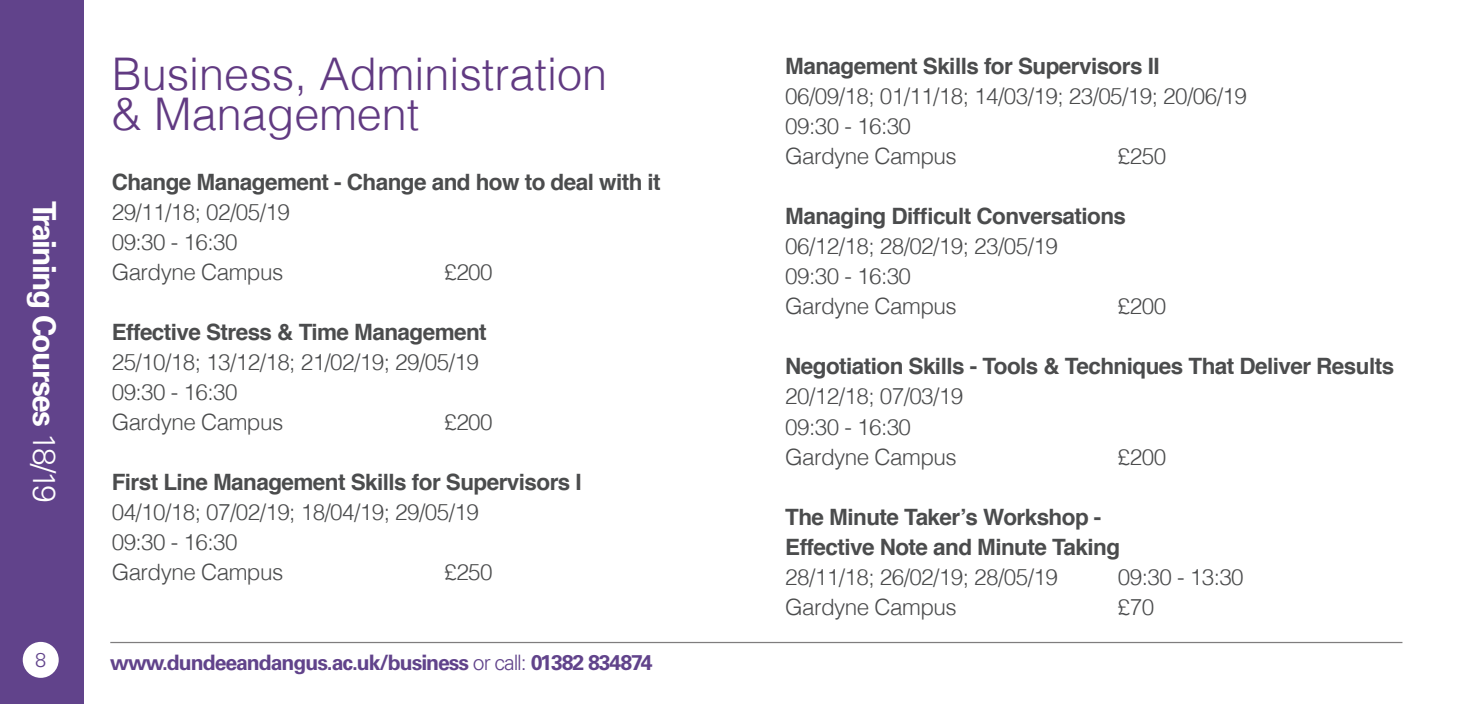
<style>
.page{position:relative;width:1484px;height:704px;background:#fff}
.page>*{position:absolute;margin:0;border:0;box-sizing:border-box;transform-origin:0 0}
.t1{font:300 45px/40px "Helvetica";color:#613a82}
.t2{font:700 31.75px "Univers LT Std";letter-spacing:-.05em;color:#fff}
.t3{font:300 22.5px/30px "Helvetica";letter-spacing:-.025em;color:#4b4c4d}
.t4{font:700 22.5px/30px "Helvetica";letter-spacing:-.025em;color:#4b4c4d}
.t5{font:700 21.25px "Univers LT Std";letter-spacing:-.05em;color:#61438b}
.t6{font:300 20px "Univers LT Std";color:#61438b}
.s1{font-weight:300}
</style>
<div class="page">
<div style="left:0;top:0;width:83px;height:704px;background:#61438b"></div>
<hr style="left:110px;top:641px;width:1292px;height:2px;background:#7f7d7e">
<div style="left:23px;top:641px;width:36px;height:36px;background:#fff;border-radius:50%"></div>
<h2 class="t2" style="left:63px;top:200px;width:304px;rotate:90deg">Training Courses <span class="s1">18/19</span></h2>
<p class="t6" style="left:35px;top:648px;width:13px">8</p>
<h1 class="t1" style="left:112px;top:51px;width:497px">Business, Administration &amp; Management</h1>
<p class="t4" style="left:112px;top:167px;width:550px">Change Management - Change and how to deal with it</p>
<p class="t3" style="left:112px;top:195px;width:180px">29/11/18; 02/05/19<br>09:30 - 16:30<br>Gardyne Campus</p>
<p class="t3" style="left:444px;top:255px;width:50px">£200</p>
<p class="t4" style="left:112px;top:317px;width:376px">Effective Stress &amp; Time Management</p>
<p class="t3" style="left:112px;top:345px;width:368px">25/10/18; 13/12/18; 21/02/19; 29/05/19<br>09:30 - 16:30<br>Gardyne Campus</p>
<p class="t3" style="left:444px;top:405px;width:50px">£200</p>
<p class="t4" style="left:112px;top:467px;width:471px">First Line Management Skills for Supervisors I</p>
<p class="t3" style="left:112px;top:495px;width:368px">04/10/18; 07/02/19; 18/04/19; 29/05/19<br>09:30 - 16:30<br>Gardyne Campus</p>
<p class="t3" style="left:444px;top:555px;width:50px">£250</p>
<p class="t5" style="left:110px;top:649px;width:544px">www.dundeeandangus.ac.uk/business <span class="s1">or call:</span> 01382 834874</p>
<p class="t4" style="left:785px;top:52px;width:376px">Management Skills for Supervisors II</p>
<p class="t3" style="left:785px;top:80px;width:463px">06/09/18; 01/11/18; 14/03/19; 23/05/19; 20/06/19<br>09:30 - 16:30<br>Gardyne Campus</p>
<p class="t3" style="left:1117px;top:140px;width:50px">£250</p>
<p class="t4" style="left:785px;top:202px;width:342px">Managing Difficult Conversations</p>
<p class="t3" style="left:785px;top:230px;width:274px">06/12/18; 28/02/19; 23/05/19<br>09:30 - 16:30<br>Gardyne Campus</p>
<p class="t3" style="left:1117px;top:290px;width:50px">£200</p>
<p class="t4" style="left:785px;top:352px;width:610px">Negotiation Skills - Tools &amp; Techniques That Deliver Results</p>
<p class="t3" style="left:785px;top:380px;width:180px">20/12/18; 07/03/19<br>09:30 - 16:30<br>Gardyne Campus</p>
<p class="t3" style="left:1117px;top:440px;width:50px">£200</p>
<p class="t4" style="left:785px;top:502px;width:336px">The Minute Taker’s Workshop -<br>Effective Note and Minute Taking</p>
<p class="t3" style="left:785px;top:560px;width:274px">28/11/18; 26/02/19; 28/05/19</p>
<p class="t3" style="left:1117px;top:560px;width:127px">09:30 - 13:30</p>
<p class="t3" style="left:785px;top:590px;width:173px">Gardyne Campus</p>
<p class="t3" style="left:1117px;top:590px;width:38px">£70</p>
</div>
